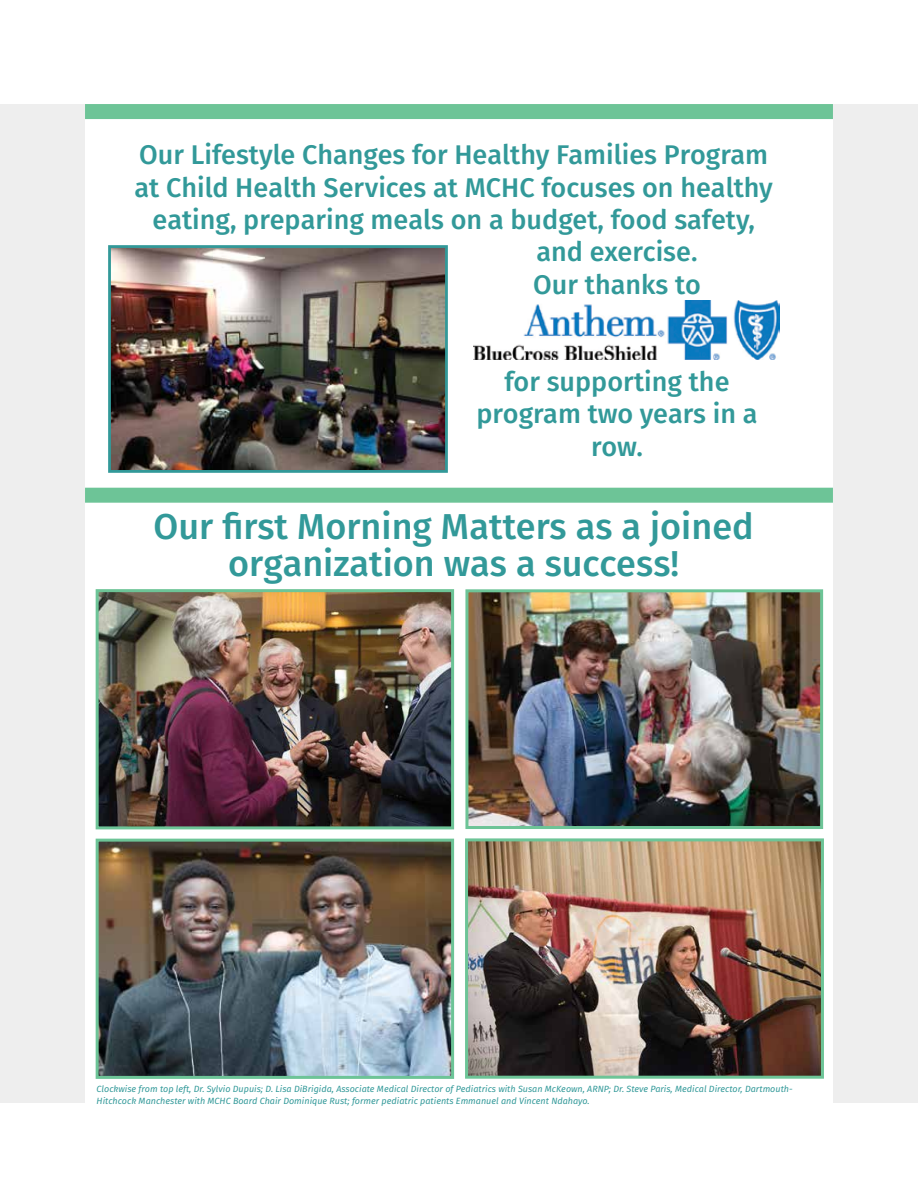
<style>
.page{position:relative;width:918px;height:1188px;background:#fff}
.page>*{position:absolute;margin:0;border:0;box-sizing:border-box;transform-origin:0 0}
.t1{font:500 36px/37.2px "Fira Sans";color:#329999;text-align:center}
.t2{font:500 27px/32.4px "Fira Sans";color:#329999;text-align:center}
.t3{font:italic 9px/12px "Fira Sans";color:#329999}
</style>
<div class="page">
<div style="left:0;top:104px;width:918px;height:999px;background:#eee"></div>
<div style="left:85px;top:119px;width:748px;height:984px;background:#fff"></div>
<div style="left:85px;top:104px;width:748px;height:15px;background:#6dc497"></div>
<img style="left:100px;top:843px;width:350px;height:232px">
<div style="left:96px;top:839px;width:358px;height:240px;border:3px solid #6dc497"></div>
<img style="left:469px;top:842px;width:351px;height:233px">
<div style="left:465px;top:838px;width:359px;height:241px;border:3px solid #6dc497"></div>
<img style="left:469px;top:593px;width:350px;height:232px">
<div style="left:465px;top:589px;width:358px;height:240px;border:3px solid #6dc497"></div>
<img style="left:112px;top:249px;width:332px;height:220px">
<div style="left:108px;top:245px;width:340px;height:228px;border:3px solid #329999"></div>
<img style="left:100px;top:593px;width:350px;height:232px">
<div style="left:96px;top:589px;width:358px;height:240px;border:3px solid #6dc497"></div>
<img style="left:473px;top:301px;width:306px;height:58px">
<div style="left:85px;top:488px;width:748px;height:15px;background:#6dc497"></div>
<h2 class="t2" style="left:139px;top:137px;width:631px">Our Lifestyle Changes for Healthy Families Program</h2>
<h2 class="t2" style="left:134px;top:170px;width:640px">at Child Health Services at MCHC focuses on healthy</h2>
<h2 class="t2" style="left:152px;top:202px;width:604px">eating, preparing meals on a budget, food safety,</h2>
<h2 class="t2" style="left:537px;top:234px;width:162px">and exercise.</h2>
<h2 class="t2" style="left:533px;top:267px;width:169px">Our thanks to</h2>
<h2 class="t2" style="left:476px;top:364px;width:283px">for supporting the program two years in a row.</h2>
<h1 class="t1" style="left:154px;top:506px;width:602px">Our first Morning Matters as a joined organization was a success!</h1>
<p class="t3" style="left:97px;top:1082px;width:698px">Clockwise from top left, Dr. Sylvio Dupuis; D. Lisa DiBrigida, Associate Medical Director of Pediatrics with Susan McKeown, ARNP; Dr. Steve Paris, Medical Director, Dartmouth-<br>Hitchcock Manchester with MCHC Board Chair Dominique Rust; former pediatric patients Emmanuel and Vincent Ndahayo.</p>
</div>
